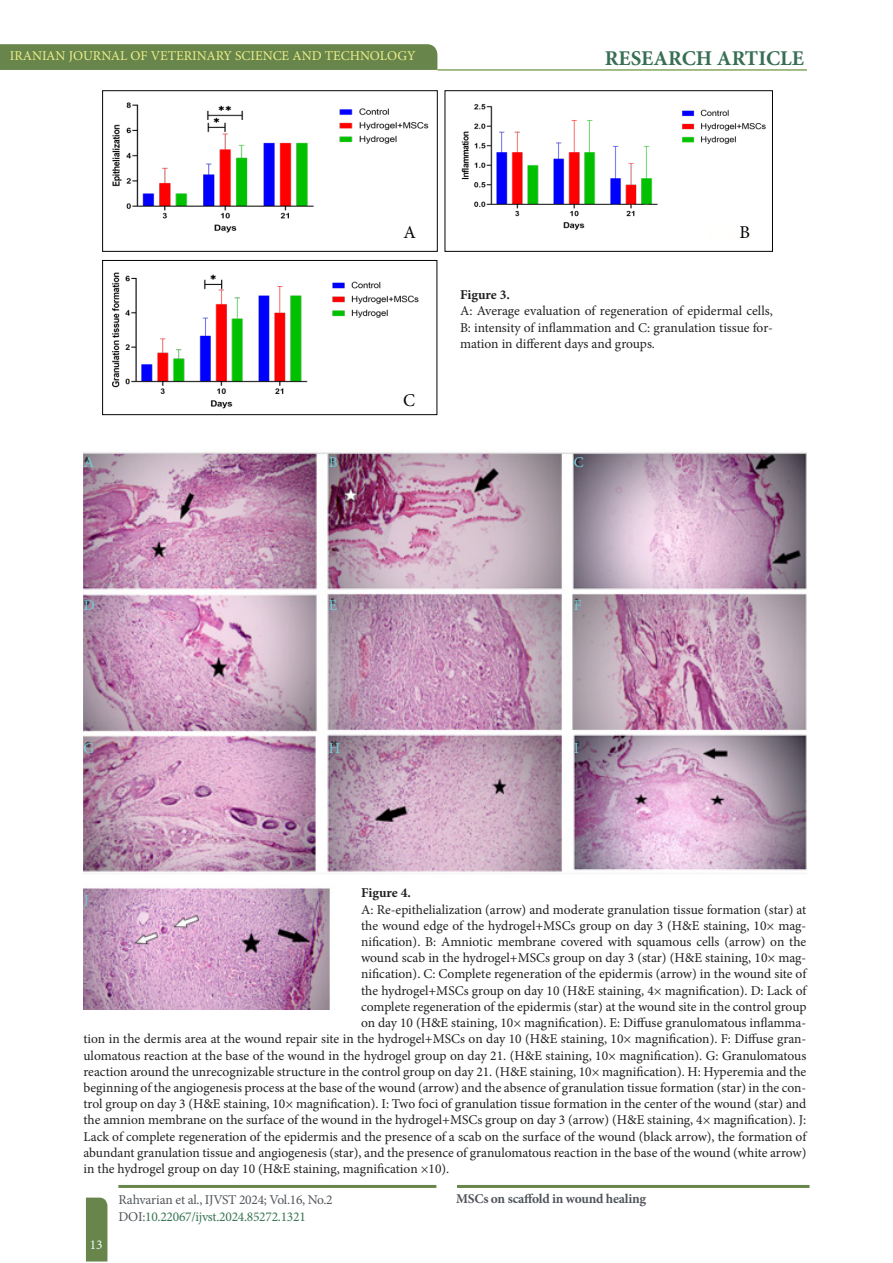
<style>
.page{position:relative;width:893px;height:1263px;background:#fff}
.page>*{position:absolute;margin:0;border:0;box-sizing:border-box;transform-origin:0 0}
.t1{font:700 21px "Minion Pro";color:#376e54}
.t2{font:18px "Minion Pro";color:#040503}
.t3{font:15px "Minion Pro";color:#71cdda}
.t4{font:13.5px/16.2px "Minion Pro";letter-spacing:-.005em;color:#231f20;text-align:justify}
.t5{font:13.5px/16.2px "Minion Pro";letter-spacing:-.02em;color:#52565c}
.t6{font:13.5px "Minion Pro";color:#eeee89}
.t7{font:700 13.5px "Minion Pro";letter-spacing:-.02em;color:#52565c}
.t8{font:700 13.5px "Minion Pro";color:#231f20}
.t9{font:13.5px "Minion Pro";color:#f3fafb}
.s1{color:#377553}
</style>
<div class="page">
<svg style="left:0;top:44px;width:438px;height:26px"></svg>
<hr style="left:437px;top:69px;width:370px;height:2px;background:#88a660">
<svg style="left:86px;top:1197px;width:22px;height:65px"></svg>
<hr style="left:457px;top:1185px;width:352px;height:3px;background:#68864b">
<hr style="left:118px;top:1185px;width:318px;height:3px;background:#68864b">
<img style="left:83px;top:449px;width:723px;height:560px">
<img style="left:112px;top:102px;width:317px;height:131px">
<div style="left:102px;top:90px;width:336px;height:162px;border:1px solid #040503"></div>
<div style="left:445px;top:90px;width:328px;height:162px;border:1px solid #040503"></div>
<img style="left:112px;top:272px;width:307px;height:137px">
<div style="left:102px;top:260px;width:335px;height:155px;border:1px solid #040503"></div>
<img style="left:461px;top:94px;width:312px;height:142px">
<p class="t6" style="left:10px;top:47px;width:407px">IRANIAN JOURNAL OF VETERINARY SCIENCE AND TECHNOLOGY</p>
<h1 class="t1" style="left:605px;top:43px;width:201px">RESEARCH ARTICLE</h1>
<p class="t3" style="left:84px;top:452px;width:12px">A</p>
<p class="t2" style="left:403px;top:220px;width:14px">A</p>
<p class="t2" style="left:403px;top:388px;width:13px">C</p>
<p class="t8" style="left:460px;top:285px;width:51px">Figure 3.</p>
<p class="t4" style="left:460px;top:303px;width:314px">A: Average evaluation of regeneration of epidermal cells, B: intensity of inflammation and C: granulation tissue for&shy;mation in different days and groups.</p>
<p class="t3" style="left:329px;top:452px;width:10px">B</p>
<p class="t3" style="left:574px;top:452px;width:11px">C</p>
<p class="t3" style="left:84px;top:595px;width:13px">D</p>
<p class="t3" style="left:329px;top:595px;width:10px">E</p>
<p class="t3" style="left:574px;top:595px;width:9px">F</p>
<p class="t3" style="left:83px;top:738px;width:12px">G</p>
<p class="t3" style="left:329px;top:738px;width:13px">H</p>
<p class="t3" style="left:574px;top:738px;width:7px">I</p>
<p class="t8" style="left:361px;top:883px;width:51px">Figure 4.</p>
<p class="t4" style="left:361px;top:901px;width:447px">A: Re-epithelialization (arrow) and moderate granulation tissue formation (star) at</p>
<p class="t4" style="left:361px;top:917px;width:447px">the wound edge of the hydrogel+MSCs group on day 3 (H&amp;E staining, 10× mag-</p>
<p class="t4" style="left:361px;top:934px;width:447px">nification). B: Amniotic membrane covered with squamous cells (arrow) on the</p>
<p class="t4" style="left:361px;top:950px;width:447px">wound scab in the hydrogel+MSCs group on day 3 (star) (H&amp;E staining, 10× mag-</p>
<p class="t4" style="left:361px;top:966px;width:447px">nification). C: Complete regeneration of the epidermis (arrow) in the wound site of</p>
<p class="t4" style="left:361px;top:982px;width:447px">the hydrogel+MSCs group on day 10 (H&amp;E staining, 4× magnification). D: Lack of</p>
<p class="t4" style="left:361px;top:998px;width:447px">complete regeneration of the epidermis (star) at the wound site in the control group</p>
<p class="t4" style="left:361px;top:1015px;width:447px">on day 10 (H&amp;E staining, 10× magnification). E: Diffuse granulomatous inflamma-</p>
<p class="t4" style="left:83px;top:1031px;width:724px">tion in the dermis area at the wound repair site in the hydrogel+MSCs on day 10 (H&amp;E staining, 10× magnification). F: Diffuse gran-</p>
<p class="t4" style="left:83px;top:1047px;width:724px">ulomatous reaction at the base of the wound in the hydrogel group on day 21. (H&amp;E staining, 10× magnification). G: Granulomatous</p>
<p class="t4" style="left:83px;top:1063px;width:724px">reaction around the unrecognizable structure in the control group on day 21. (H&amp;E staining, 10× magnification). H: Hyperemia and the</p>
<p class="t4" style="left:83px;top:1080px;width:724px">beginning of the angiogenesis process at the base of the wound (arrow) and the absence of granulation tissue formation (star) in the con-</p>
<p class="t4" style="left:83px;top:1096px;width:724px">trol group on day 3 (H&amp;E staining, 10× magnification). I: Two foci of granulation tissue formation in the center of the wound (star) and</p>
<p class="t4" style="left:83px;top:1112px;width:724px">the amnion membrane on the surface of the wound in the hydrogel+MSCs group on day 3 (arrow) (H&amp;E staining, 4× magnification). J:</p>
<p class="t4" style="left:83px;top:1128px;width:724px">Lack of complete regeneration of the epidermis and the presence of a scab on the surface of the wound (black arrow), the formation of</p>
<p class="t4" style="left:83px;top:1144px;width:725px">abundant granulation tissue and angiogenesis (star), and the presence of granulomatous reaction in the base of the wound (white arrow)</p>
<p class="t4" style="left:83px;top:1161px;width:367px">in the hydrogel group on day 10 (H&amp;E staining, magnification ×10).</p>
<p class="t3" style="left:84px;top:890px;width:6px">J</p>
<p class="t9" style="left:90px;top:1235px;width:14px">13</p>
<p class="t5" style="left:118px;top:1192px;width:216px">Rahvarian et al., IJVST 2024; Vol.16, No.2<br>DOI:<span class="s1">10.22067/ijvst.2024.85272.1321</span></p>
<p class="t7" style="left:456px;top:1189px;width:191px">MSCs on scaffold in wound healing</p>
</div>
